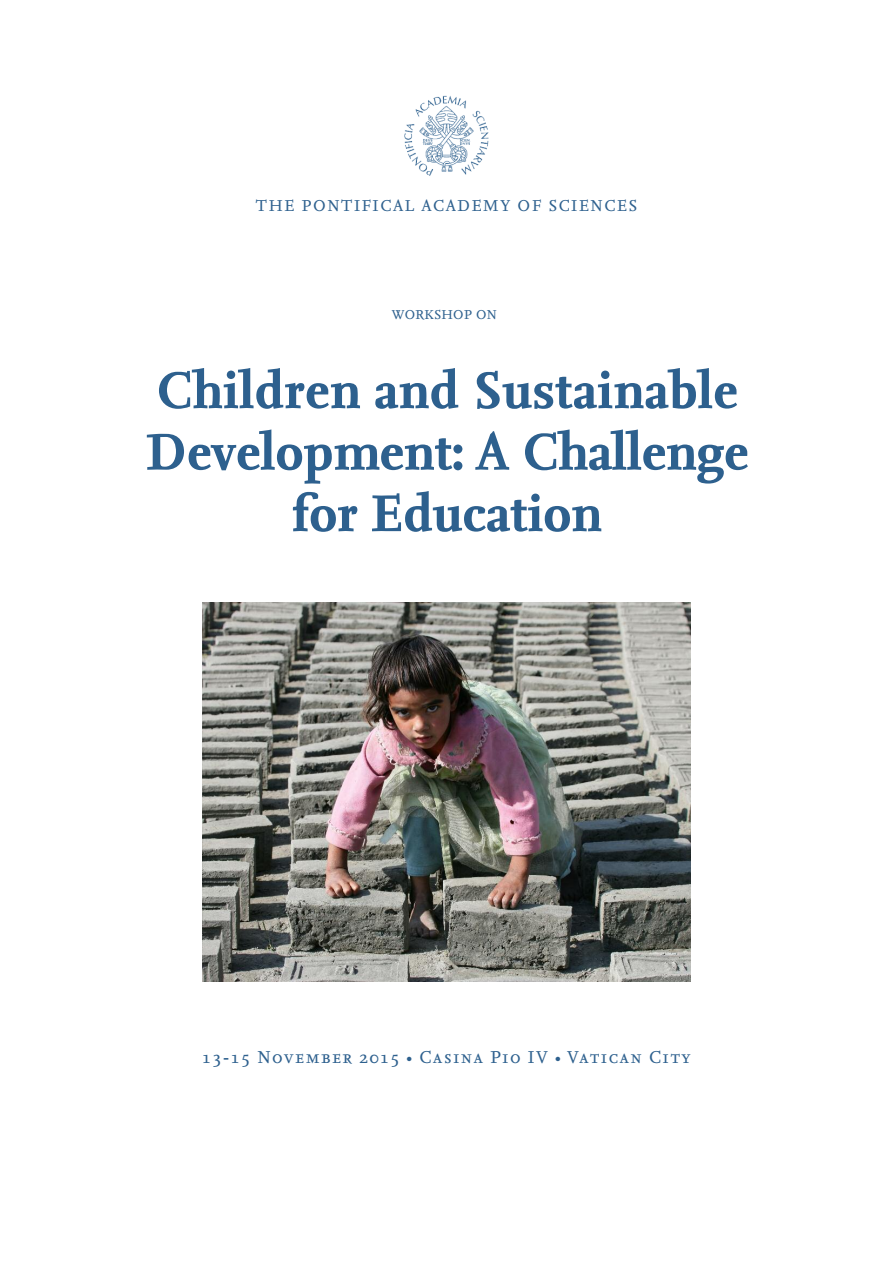
<style>
.page{position:relative;width:893px;height:1263px;background:#fff}
.page>*{position:absolute;margin:0;border:0;box-sizing:border-box;transform-origin:0 0}
.t1{font:700 54px/61.5px "Nexus Serif";letter-spacing:-.01em;color:#2d608e;text-align:center}
.t2{font:18px "Nexus Serif Regular SC";letter-spacing:.075em;color:#2d608e}
.t3{font:16.5px "Nexus Serif Regular SC";letter-spacing:.1em;color:#2d608e}
.t4{font:13.5px "Nexus Serif Regular SC";letter-spacing:.025em;color:#2d608e}
</style>
<div class="page">
<img style="left:202px;top:602px;width:489px;height:379px">
<img style="left:404px;top:95px;width:85px;height:81px">
<p class="t3" style="left:256px;top:199px;width:383px">THE PONTIFICAL ACADEMY OF SCIENCES</p>
<p class="t4" style="left:392px;top:309px;width:106px">WORKSHOP ON</p>
<p class="t1" style="left:145px;top:364px;width:605px">Children and Sustainable<br>Development: A Challenge for Education</p>
<p class="t2" style="left:202px;top:1050px;width:490px">13-15 November 2015 • Casina Pio IV • Vatican City</p>
</div>
